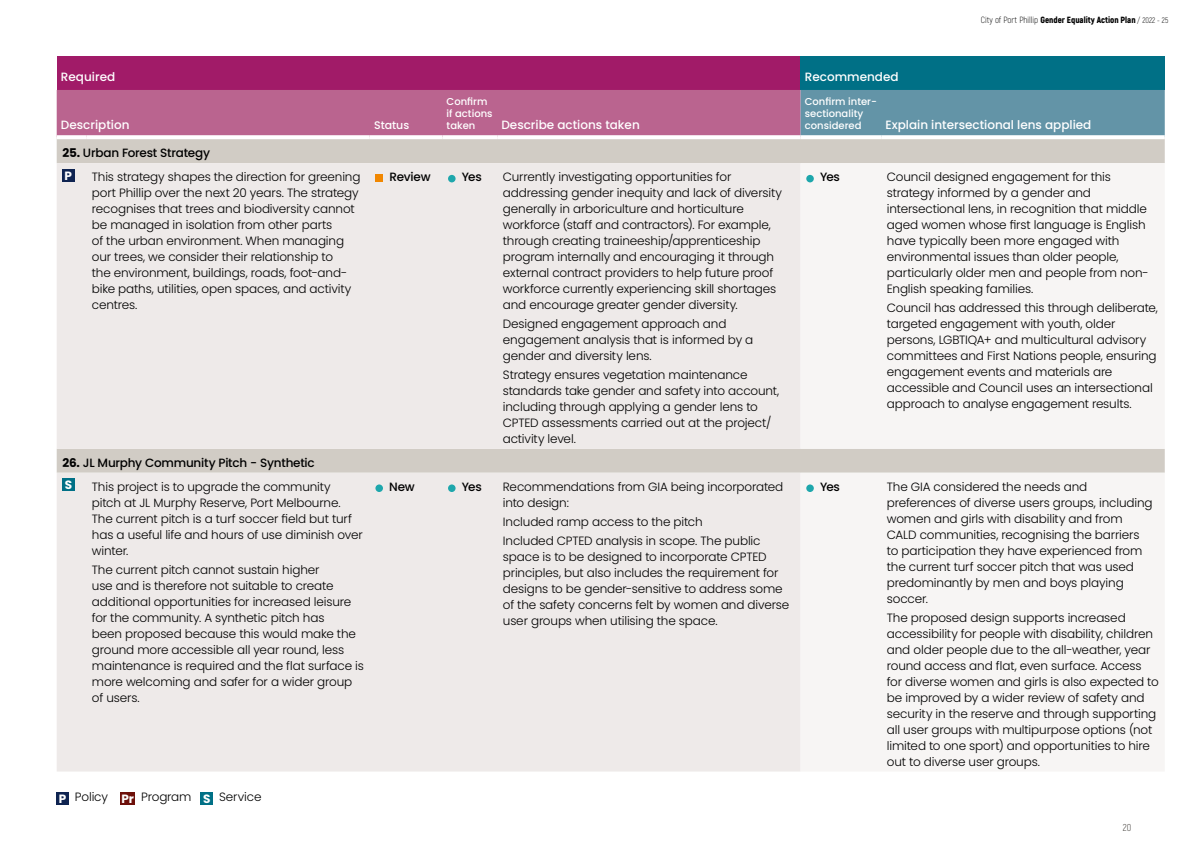
<style>
.page{position:relative;width:1191px;height:842px;background:#fff}
.page>*{position:absolute;margin:0;border:0;box-sizing:border-box;transform-origin:0 0}
.t1{font:300 12px/16px "Poppins";letter-spacing:-.01em;color:#000}
.t2{font:500 12px "Poppins";color:#fff}
.t3{font:500 12px/22.1px "Poppins";letter-spacing:-.02em;color:#000}
.t4{font:500 11px "Poppins";color:#fff}
.t5{font:500 10px/12px "Poppins";color:#fff}
.t6{font:300 10px "Akrobat";color:#37332f}
.t7{font:900 9px "Akrobat";color:#000}
.s1{font-weight:300}
.s2{font-weight:300;font-size:8px}
.s3{font-weight:700}
.s4{font-weight:700;color:#fff}
</style>
<div class="page">
<div style="left:57px;top:57px;width:743px;height:33px;background:#a11b68"></div>
<div style="left:800px;top:57px;width:364px;height:33px;background:#007086"></div>
<svg style="left:57px;top:90px;width:1107px;height:45px;background:#9d7396"></svg>
<div style="left:57px;top:139px;width:1107px;height:24px;background:#d1ccc5"></div>
<div style="left:57px;top:163px;width:743px;height:608px;background:#eeeae9"></div>
<div style="left:800px;top:163px;width:364px;height:608px;background:#f7f5f4"></div>
<svg style="left:370px;top:135px;width:72px;height:1px"></svg>
<svg style="left:442px;top:135px;width:55px;height:4px"></svg>
<svg style="left:497px;top:135px;width:303px;height:2px"></svg>
<svg style="left:57px;top:135px;width:29px;height:1px"></svg>
<svg style="left:86px;top:135px;width:284px;height:4px"></svg>
<svg style="left:800px;top:135px;width:81px;height:4px"></svg>
<svg style="left:881px;top:135px;width:283px;height:2px"></svg>
<div style="left:62px;top:169px;width:12px;height:12px;background:#0f2451"></div>
<div style="left:375px;top:174px;width:8px;height:8px;background:#f18700"></div>
<div style="left:448px;top:175px;width:7px;height:7px;background:#1ea7ac;border-radius:50%"></div>
<div style="left:806px;top:175px;width:8px;height:7px;background:#1ea7ac;border-radius:50%"></div>
<div style="left:62px;top:479px;width:12px;height:12px;background:#007086"></div>
<div style="left:375px;top:484px;width:8px;height:8px;background:#1ea7ac;border-radius:50%"></div>
<div style="left:448px;top:484px;width:7px;height:8px;background:#1ea7ac;border-radius:50%"></div>
<div style="left:806px;top:484px;width:8px;height:8px;background:#1ea7ac;border-radius:50%"></div>
<div style="left:57px;top:792px;width:12px;height:12px;background:#0f2451"></div>
<div style="left:120px;top:792px;width:15px;height:12px;background:#6d100a"></div>
<div style="left:201px;top:792px;width:12px;height:12px;background:#007086"></div>
<p class="t7" style="left:981px;top:14px;width:189px"><span class="s1">City of Port Phillip</span> Gender Equality Action Plan <span class="s2">/ 2022 - 25</span></p>
<p class="t2" style="left:61px;top:70px;width:56px">Required</p>
<p class="t2" style="left:805px;top:70px;width:95px">Recommended</p>
<p class="t2" style="left:61px;top:118px;width:70px">Description</p>
<p class="t4" style="left:374px;top:118px;width:37px">Status</p>
<p class="t5" style="left:446px;top:95px;width:47px">Confirm if actions taken</p>
<p class="t5" style="left:805px;top:95px;width:74px">Confirm inter&shy;sectionality considered</p>
<p class="t2" style="left:501px;top:118px;width:140px">Describe actions taken</p>
<p class="t2" style="left:885px;top:118px;width:207px">Explain intersectional lens applied</p>
<p class="t3" style="left:62px;top:142px;width:149px"><span class="s3">25.</span> Urban Forest Strategy<br><span class="s4">P</span></p>
<p class="t1" style="left:92px;top:169px;width:270px">This strategy shapes the direction for greening port Phillip over the next 20 years. The strategy recognises that trees and biodiversity cannot be managed in isolation from other parts<br>of the urban environment. When managing our trees, we consider their relationship to<br>the environment, buildings, roads, foot-and&shy;bike paths, utilities, open spaces, and activity centres.</p>
<p class="t3" style="left:389px;top:166px;width:42px">Review</p>
<p class="t3" style="left:462px;top:166px;width:21px">Yes</p>
<p class="t1" style="left:503px;top:169px;width:281px">Currently investigating opportunities for addressing gender inequity and lack of diversity generally in arboriculture and horticulture workforce (staff and contractors). For example, through creating traineeship/apprenticeship program internally and encouraging it through external contract providers to help future proof workforce currently experiencing skill shortages and encourage greater gender diversity.</p>
<p class="t1" style="left:503px;top:316px;width:252px">Designed engagement approach and engagement analysis that is informed by a gender and diversity lens.</p>
<p class="t1" style="left:503px;top:367px;width:278px">Strategy ensures vegetation maintenance standards take gender and safety into account, including through applying a gender lens to CPTED assessments carried out at the project/ activity level.</p>
<p class="t3" style="left:62px;top:452px;width:254px"><span class="s3">26.</span> JL Murphy Community Pitch - Synthetic<br><span class="s4">S</span></p>
<p class="t1" style="left:92px;top:479px;width:272px">This project is to upgrade the community pitch at JL Murphy Reserve, Port Melbourne.<br>The current pitch is a turf soccer field but turf has a useful life and hours of use diminish over winter.</p>
<p class="t1" style="left:92px;top:562px;width:273px">The current pitch cannot sustain higher<br>use and is therefore not suitable to create additional opportunities for increased leisure for the community. A synthetic pitch has<br>been proposed because this would make the ground more accessible all year round, less maintenance is required and the flat surface is more welcoming and safer for a wider group of users.</p>
<p class="t3" style="left:389px;top:476px;width:27px">New</p>
<p class="t3" style="left:462px;top:476px;width:21px">Yes</p>
<p class="t1" style="left:503px;top:479px;width:282px">Recommendations from GIA being incorporated into design:</p>
<p class="t1" style="left:503px;top:512px;width:259px;line-height:18.8px">Included ramp access to the pitch<br>Included CPTED analysis in scope. The public</p>
<p class="t1" style="left:503px;top:548px;width:288px">space is to be designed to incorporate CPTED principles, but also includes the requirement for designs to be gender-sensitive to address some of the safety concerns felt by women and diverse user groups when utilising the space.</p>
<p class="t1" style="left:59px;top:789px;width:204px"><span class="s4">P</span> Policy <span class="s4">Pr</span> Program <span class="s4">S</span> Service</p>
<p class="t3" style="left:820px;top:166px;width:21px">Yes</p>
<p class="t1" style="left:887px;top:169px;width:263px">Council designed engagement for this strategy informed by a gender and intersectional lens, in recognition that middle aged women whose first language is English have typically been more engaged with environmental issues than older people, particularly older men and people from non-English speaking families.</p>
<p class="t1" style="left:887px;top:300px;width:273px">Council has addressed this through deliberate, targeted engagement with youth, older persons, LGBTIQA+ and multicultural advisory committees and First Nations people, ensuring engagement events and materials are accessible and Council uses an intersectional approach to analyse engagement results.</p>
<p class="t3" style="left:820px;top:476px;width:21px">Yes</p>
<p class="t1" style="left:887px;top:479px;width:267px">The GIA considered the needs and preferences of diverse users groups, including women and girls with disability and from CALD communities, recognising the barriers to participation they have experienced from the current turf soccer pitch that was used predominantly by men and boys playing soccer.</p>
<p class="t1" style="left:887px;top:610px;width:273px">The proposed design supports increased accessibility for people with disability, children and older people due to the all-weather, year round access and flat, even surface. Access for diverse women and girls is also expected to be improved by a wider review of safety and security in the reserve and through supporting all user groups with multipurpose options (not limited to one sport) and opportunities to hire out to diverse user groups.</p>
<p class="t6" style="left:1123px;top:821px;width:10px">20</p>
</div>
